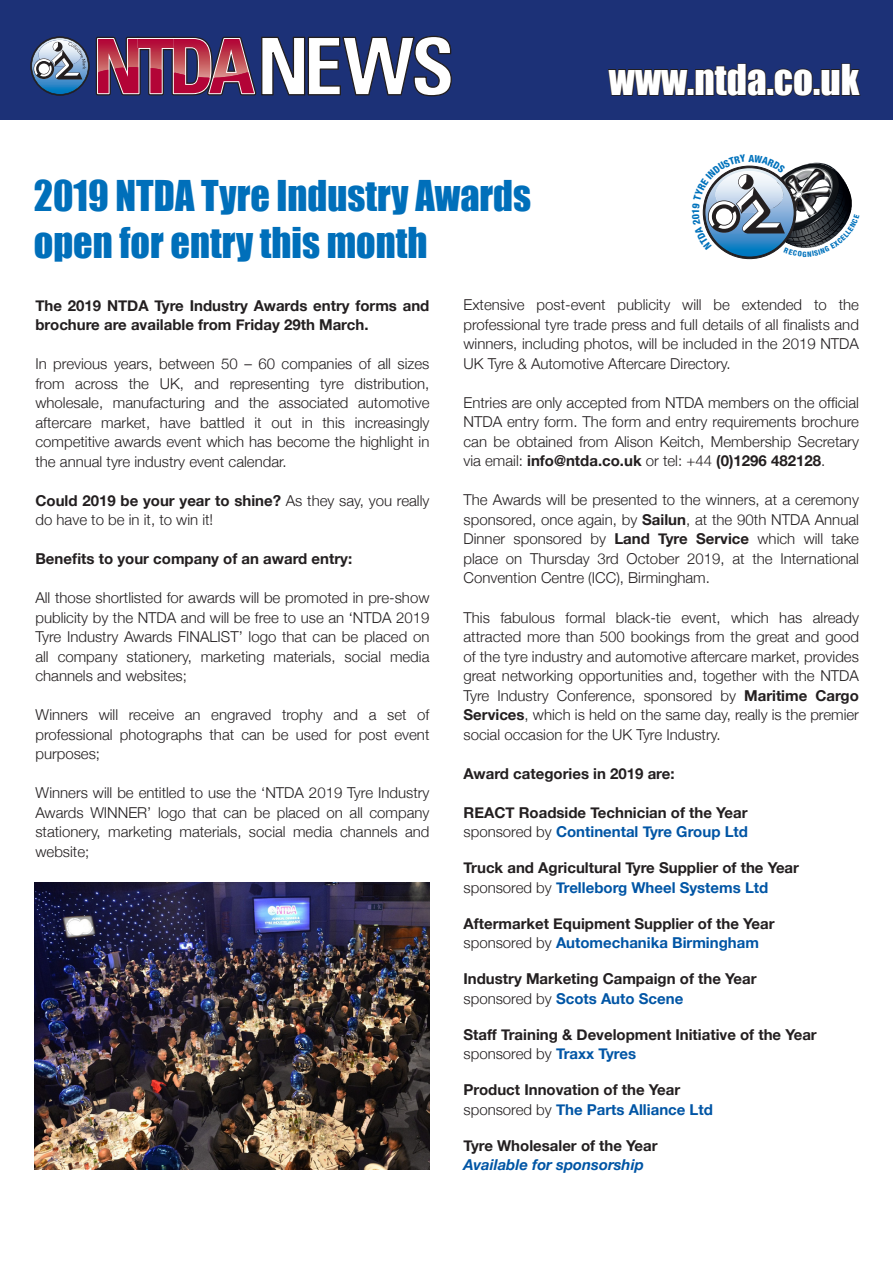
<style>
.page{position:relative;width:893px;height:1263px;background:#fff}
.page>*{position:absolute;margin:0;border:0;box-sizing:border-box;transform-origin:0 0}
.Body_Text{font:39px "Impact";color:#006fba}
.Body_Text-2{font:39px "Impact";color:#fff}
.Body_Text-3{font:300 15px/19.5px "Helvetica Neue";color:#231f20;text-align:justify}
.Body_Text-4{font:700 15px/19.5px "Helvetica Neue";color:#231f20}
.Body_Text-5{font:700 15px "Helvetica Neue";color:#0155a5}
.Body_Text-6{font:italic 700 15px "Helvetica Neue";color:#0155a5}
.t1{font:800 condensed 7.35px "Helvetica Neue";color:#0072bc}
.s1{font-weight:700}
.s2{font-weight:300;color:#231f20}
.s3{font-weight:700;color:#0155a5}
</style>
<div class="page">
<div style="left:0;top:0;width:893px;height:119px;background:#1c3177"></div>
<svg style="left:30px;top:36px;width:60px;height:60px"></svg>
<svg style="left:96px;top:36px;width:356px;height:60px"></svg>
<svg style="left:608px;top:63px;width:159px;height:34px"></svg>
<div style="left:767px;top:88px;width:7px;height:8px;border:2px solid #231f20"></div>
<svg style="left:773px;top:68px;width:40px;height:29px"></svg>
<div style="left:813px;top:88px;width:7px;height:8px;border:2px solid #231f20"></div>
<svg style="left:820px;top:63px;width:41px;height:34px"></svg>
<img style="left:34px;top:882px;width:395px;height:288px">
<svg style="left:702px;top:162px;width:150px;height:97px"></svg>
<p class="Body_Text-2" style="left:609px;top:49px;width:252px">www.ntda.co.uk</p>
<p class="Body_Text" style="left:34px;top:166px;width:499px">2019 NTDA Tyre Industry Awards</p>
<p class="Body_Text" style="left:34px;top:212px;width:395px">open for entry this month</p>
<p class="Body_Text-4" style="left:35px;top:295px;width:396px">The 2019 NTDA Tyre Industry Awards entry forms and brochure are available from Friday 29th March.</p>
<p class="Body_Text-3" style="left:35px;top:354px;width:396px">In previous years, between 50 – 60 companies of all sizes from across the UK, and representing tyre distribution, wholesale, manufacturing and the associated automotive aftercare market, have battled it out in this increasingly competitive awards event which has become the highlight in the annual tyre industry event calendar.</p>
<p class="Body_Text-3" style="left:35px;top:490px;width:396px"><span class="s1">Could 2019 be your year to shine?</span> As they say, you really do have to be in it, to win it!</p>
<p class="Body_Text-4" style="left:35px;top:549px;width:318px">Benefits to your company of an award entry:</p>
<p class="Body_Text-3" style="left:35px;top:588px;width:396px">All those shortlisted for awards will be promoted in pre-show publicity by the NTDA and will be free to use an ‘NTDA 2019<br>Tyre Industry Awards FINALIST’ logo that can be placed on all company stationery, marketing materials, social media channels and websites;</p>
<p class="Body_Text-3" style="left:35px;top:705px;width:396px">Winners will receive an engraved trophy and a set of professional photographs that can be used for post event purposes;</p>
<p class="Body_Text-3" style="left:35px;top:783px;width:396px">Winners will be entitled to use the ‘NTDA 2019 Tyre Industry Awards WINNER’ logo that can be placed on all company stationery, marketing materials, social media channels and website;</p>
<p class="t1" style="left:802px;top:249px;width:6px">G</p>
<p class="Body_Text-3" style="left:463px;top:295px;width:397px">Extensive post-event publicity will be extended to the professional tyre trade press and full details of all finalists and winners, including photos, will be included in the 2019 NTDA UK Tyre &amp; Automotive Aftercare Directory.</p>
<p class="Body_Text-3" style="left:463px;top:393px;width:397px">Entries are only accepted from NTDA members on the official NTDA entry form. The form and entry requirements brochure can be obtained from Alison Keitch, Membership Secretary via email: <span class="s1">info@ntda.co.uk</span> or tel: +44 <span class="s1">(0)1296 482128</span>.</p>
<p class="Body_Text-3" style="left:463px;top:490px;width:397px">The Awards will be presented to the winners, at a ceremony sponsored, once again, by <span class="s1">Sailun</span>, at the 90th NTDA Annual Dinner sponsored by <span class="s1">Land Tyre Service</span> which will take place on Thursday 3rd October 2019, at the International Convention Centre (ICC), Birmingham.</p>
<p class="Body_Text-3" style="left:463px;top:607px;width:397px">This fabulous formal black-tie event, which has already attracted more than 500 bookings from the great and good of the tyre industry and automotive aftercare market, provides great networking opportunities and, together with the NTDA Tyre Industry Conference, sponsored by <span class="s1">Maritime Cargo Services</span>, which is held on the same day, really is the premier social occasion for the UK Tyre Industry.</p>
<p class="Body_Text-4" style="left:463px;top:763px;width:213px">Award categories in 2019 are:</p>
<p class="Body_Text-4" style="left:463px;top:802px;width:286px">REACT Roadside Technician of the Year</p>
<p class="Body_Text-5" style="left:463px;top:822px;width:286px"><span class="s2">sponsored by</span> Continental Tyre Group Ltd</p>
<p class="Body_Text-4" style="left:463px;top:857px;width:337px">Truck and Agricultural Tyre Supplier of the Year</p>
<p class="Body_Text-5" style="left:463px;top:878px;width:306px"><span class="s2">sponsored by</span> Trelleborg Wheel Systems Ltd</p>
<p class="Body_Text-4" style="left:463px;top:913px;width:313px">Aftermarket Equipment Supplier of the Year</p>
<p class="Body_Text-5" style="left:463px;top:933px;width:297px"><span class="s2">sponsored by</span> Automechanika Birmingham</p>
<p class="Body_Text-4" style="left:463px;top:968px;width:295px">Industry Marketing Campaign of the Year</p>
<p class="Body_Text-5" style="left:463px;top:989px;width:221px"><span class="s2">sponsored by</span> Scots Auto Scene</p>
<p class="Body_Text-4" style="left:463px;top:1024px;width:355px">Staff Training &amp; Development Initiative of the Year</p>
<p class="Body_Text-3" style="left:463px;top:1044px;width:174px">sponsored by <span class="s3">Traxx Tyres</span></p>
<p class="Body_Text-4" style="left:463px;top:1079px;width:218px">Product Innovation of the Year</p>
<p class="Body_Text-5" style="left:463px;top:1100px;width:251px"><span class="s2">sponsored by</span> The Parts Alliance Ltd</p>
<p class="Body_Text-4" style="left:463px;top:1135px;width:196px">Tyre Wholesaler of the Year</p>
<p class="Body_Text-6" style="left:463px;top:1155px;width:182px">Available for sponsorship</p>
</div>
